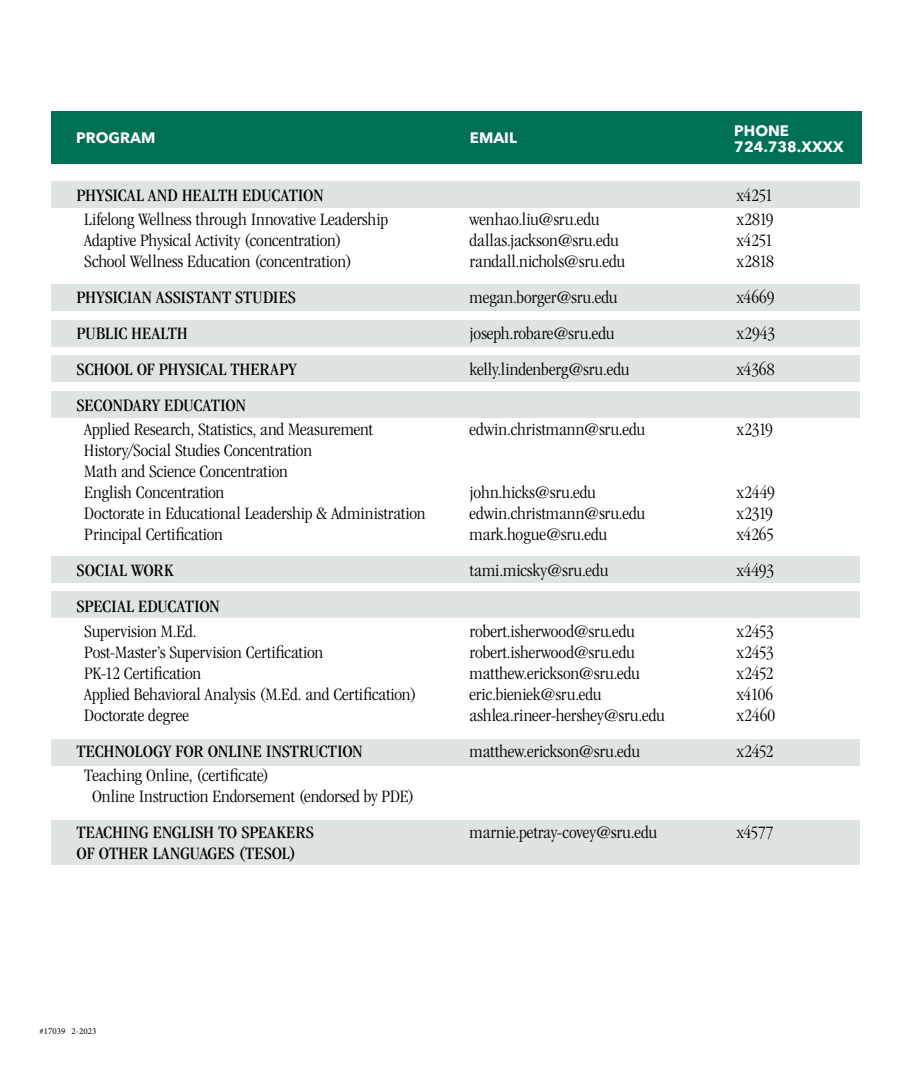
<style>
.page{position:relative;width:918px;height:1080px;background:#fff}
.page>*{position:absolute;margin:0;border:0;box-sizing:border-box;transform-origin:0 0}
.t1{font:300 condensed 18px/21px "ITC Garamond Std";letter-spacing:-.005em;color:#000;scale:1.1 1}
.t2{font:condensed 18px "ITC Garamond Std";color:#000;scale:1.1 1}
.t3{font:700 15px/16.5px "Avenir Next LT Pro";color:#fff}
.t4{font:9px "Minion Pro";color:#000}
</style>
<div class="page">
<div style="left:51px;top:181px;width:809px;height:27px;background:#dee5e1"></div>
<div style="left:51px;top:284px;width:809px;height:27px;background:#dee5e1"></div>
<div style="left:51px;top:320px;width:809px;height:27px;background:#dee5e1"></div>
<div style="left:51px;top:355px;width:809px;height:27px;background:#dee5e1"></div>
<div style="left:51px;top:391px;width:809px;height:27px;background:#dee5e1"></div>
<div style="left:51px;top:556px;width:809px;height:28px;background:#dee5e1"></div>
<div style="left:51px;top:591px;width:809px;height:27px;background:#dee5e1"></div>
<div style="left:51px;top:739px;width:809px;height:27px;background:#dee5e1"></div>
<div style="left:51px;top:820px;width:809px;height:45px;background:#dee5e1"></div>
<div style="left:51px;top:111px;width:810px;height:53px;background:#007055"></div>
<p class="t3" style="left:76px;top:130px;width:81px">PROGRAM</p>
<p class="t3" style="left:470px;top:130px;width:49px">EMAIL</p>
<p class="t3" style="left:734px;top:122px;width:111px">PHONE<br>724.738.XXXX</p>
<p class="t2" style="left:77px;top:185px;width:226px">PHYSICAL AND HEALTH EDUCATION</p>
<p class="t1" style="left:737px;top:185px;width:35px">x4251</p>
<p class="t1" style="left:84px;top:209px;width:278px">Lifelong Wellness through Innovative Leadership</p>
<p class="t1" style="left:470px;top:209px;width:120px">wenhao.liu@sru.edu</p>
<p class="t1" style="left:737px;top:209px;width:35px">x2819</p>
<p class="t1" style="left:84px;top:230px;width:236px">Adaptive Physical Activity (concentration)</p>
<p class="t1" style="left:470px;top:230px;width:137px">dallas.jackson@sru.edu</p>
<p class="t1" style="left:737px;top:230px;width:35px">x4251</p>
<p class="t1" style="left:84px;top:251px;width:245px">School Wellness Education (concentration)</p>
<p class="t1" style="left:470px;top:251px;width:143px">randall.nichols@sru.edu</p>
<p class="t1" style="left:737px;top:251px;width:35px">x2818</p>
<p class="t2" style="left:77px;top:287px;width:201px">PHYSICIAN ASSISTANT STUDIES</p>
<p class="t1" style="left:470px;top:287px;width:136px">megan.borger@sru.edu</p>
<p class="t1" style="left:737px;top:287px;width:36px">x4669</p>
<p class="t2" style="left:77px;top:323px;width:102px">PUBLIC HEALTH</p>
<p class="t1" style="left:470px;top:323px;width:133px">joseph.robare@sru.edu</p>
<p class="t1" style="left:737px;top:323px;width:37px">x2943</p>
<p class="t2" style="left:77px;top:359px;width:202px">SCHOOL OF PHYSICAL THERAPY</p>
<p class="t1" style="left:470px;top:359px;width:147px">kelly.lindenberg@sru.edu</p>
<p class="t1" style="left:737px;top:359px;width:36px">x4368</p>
<p class="t2" style="left:77px;top:395px;width:155px">SECONDARY EDUCATION</p>
<p class="t1" style="left:84px;top:419px;width:264px">Applied Research, Statistics, and Measurement</p>
<p class="t1" style="left:470px;top:419px;width:161px">edwin.christmann@sru.edu</p>
<p class="t1" style="left:737px;top:419px;width:34px">x2319</p>
<p class="t1" style="left:84px;top:440px;width:209px">History/Social Studies Concentration<br>Math and Science Concentration<br>English Concentration</p>
<p class="t1" style="left:470px;top:482px;width:116px">john.hicks@sru.edu</p>
<p class="t1" style="left:737px;top:482px;width:36px">x2449</p>
<p class="t1" style="left:84px;top:503px;width:312px">Doctorate in Educational Leadership &amp; Administration</p>
<p class="t1" style="left:470px;top:503px;width:161px">edwin.christmann@sru.edu</p>
<p class="t1" style="left:737px;top:503px;width:34px">x2319</p>
<p class="t1" style="left:84px;top:524px;width:128px">Principal Certification</p>
<p class="t1" style="left:470px;top:524px;width:127px">mark.hogue@sru.edu</p>
<p class="t1" style="left:737px;top:524px;width:35px">x4265</p>
<p class="t2" style="left:77px;top:560px;width:90px">SOCIAL WORK</p>
<p class="t1" style="left:470px;top:560px;width:128px">tami.micsky@sru.edu</p>
<p class="t1" style="left:737px;top:560px;width:36px">x4493</p>
<p class="t2" style="left:77px;top:596px;width:132px">SPECIAL EDUCATION</p>
<p class="t1" style="left:84px;top:621px;width:104px">Supervision M.Ed.</p>
<p class="t1" style="left:470px;top:621px;width:152px">robert.isherwood@sru.edu</p>
<p class="t1" style="left:737px;top:621px;width:35px">x2453</p>
<p class="t1" style="left:84px;top:642px;width:219px">Post-Master’s Supervision Certification</p>
<p class="t1" style="left:470px;top:642px;width:152px">robert.isherwood@sru.edu</p>
<p class="t1" style="left:737px;top:642px;width:35px">x2453</p>
<p class="t1" style="left:84px;top:663px;width:108px">PK-12 Certification</p>
<p class="t1" style="left:470px;top:663px;width:156px">matthew.erickson@sru.edu</p>
<p class="t1" style="left:737px;top:663px;width:35px">x2452</p>
<p class="t1" style="left:84px;top:684px;width:304px">Applied Behavioral Analysis (M.Ed. and Certification)</p>
<p class="t1" style="left:470px;top:684px;width:122px">eric.bieniek@sru.edu</p>
<p class="t1" style="left:737px;top:684px;width:35px">x4106</p>
<p class="t1" style="left:84px;top:705px;width:97px">Doctorate degree</p>
<p class="t1" style="left:470px;top:705px;width:179px">ashlea.rineer-hershey@sru.edu</p>
<p class="t1" style="left:737px;top:705px;width:37px">x2460</p>
<p class="t2" style="left:77px;top:741px;width:262px">TECHNOLOGY FOR ONLINE INSTRUCTION</p>
<p class="t1" style="left:470px;top:741px;width:156px">matthew.erickson@sru.edu</p>
<p class="t1" style="left:737px;top:741px;width:35px">x2452</p>
<p class="t1" style="left:92px;top:765px;width:295px;text-indent:-8px">Teaching Online, (certificate)<br>Online Instruction Endorsement (endorsed by PDE)</p>
<p class="t2" style="left:77px;top:822px;width:217px">TEACHING ENGLISH TO SPEAKERS</p>
<p class="t1" style="left:470px;top:822px;width:172px">marnie.petray-covey@sru.edu</p>
<p class="t1" style="left:737px;top:822px;width:35px">x4577</p>
<p class="t2" style="left:77px;top:843px;width:201px">OF OTHER LANGUAGES (TESOL)</p>
<p class="t4" style="left:40px;top:1025px;width:58px">#17039 2-2023</p>
</div>
